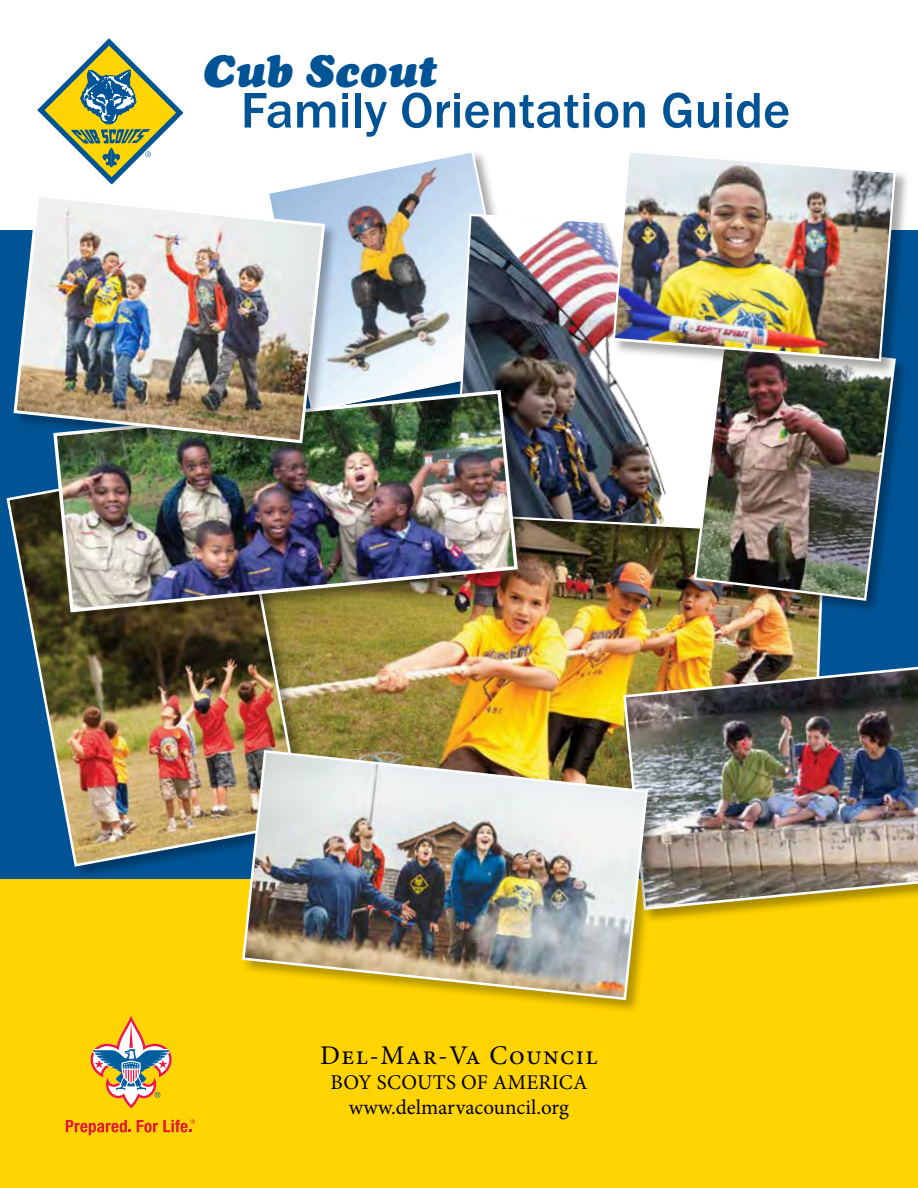
<style>
.page{position:relative;width:918px;height:1188px;background:#fff}
.page>*{position:absolute;margin:0;border:0;box-sizing:border-box;transform-origin:0 0}
.t1{font:500 51.9px "Franklin Gothic";color:#005496}
.t2{font:italic 45px "Cooper Black Std";color:#005496}
.t3{font:27px "Minion Pro";letter-spacing:.05em;color:#000}
.t4{font:21px/25.2px "Minion Pro";letter-spacing:.01em;color:#000;text-align:center}
</style>
<div class="page">
<div style="left:0;top:230px;width:918px;height:650px;background:#005496"></div>
<div style="left:0;top:879px;width:918px;height:309px;background:#ffd400"></div>
<img style="left:279px;top:153px;width:217px;height:235px">
<img style="left:318px;top:544px;width:504px;height:205px">
<div style="left:6px;top:456px;width:312px;height:425px;background:#000;opacity:.32"></div>
<img style="left:6px;top:456px;width:300px;height:412px">
<svg style="left:38px;top:39px;width:145px;height:145px"></svg>
<div style="left:453px;top:213px;width:308px;height:331px;background:#000;opacity:.34"></div>
<img style="left:452px;top:213px;width:240px;height:318px">
<div style="left:623px;top:664px;width:295px;height:260px;background:#000;opacity:.34"></div>
<img style="left:622px;top:663px;width:296px;height:248px">
<svg style="left:90px;top:1016px;width:82px;height:92px"></svg>
<svg style="left:66px;top:1120px;width:65px;height:15px"></svg>
<svg style="left:137px;top:1119px;width:58px;height:14px"></svg>
<div style="left:53px;top:389px;width:479px;height:238px;background:#000;opacity:.34"></div>
<img style="left:51px;top:388px;width:469px;height:226px">
<div style="left:693px;top:337px;width:217px;height:278px;background:#000;opacity:.34"></div>
<img style="left:692px;top:376px;width:205px;height:226px">
<div style="left:242px;top:749px;width:420px;height:265px;background:#000;opacity:.3"></div>
<img style="left:241px;top:749px;width:408px;height:253px">
<div style="left:13px;top:193px;width:326px;height:264px;background:#000;opacity:.3"></div>
<img style="left:13px;top:192px;width:314px;height:253px">
<div style="left:612px;top:150px;width:298px;height:226px;background:#000;opacity:.34"></div>
<img style="left:612px;top:150px;width:285px;height:213px">
<h2 class="t2" style="left:202px;top:43px;width:235px">Cub Scout</h2>
<h1 class="t1" style="left:241px;top:78px;width:551px">Family Orientation Guide</h1>
<p class="t3" style="left:320px;top:1037px;width:279px">Del-Mar-Va Council</p>
<p class="t4" style="left:330px;top:1070px;width:259px">BOY SCOUTS OF AMERICA www.delmarvacouncil.org</p>
</div>
